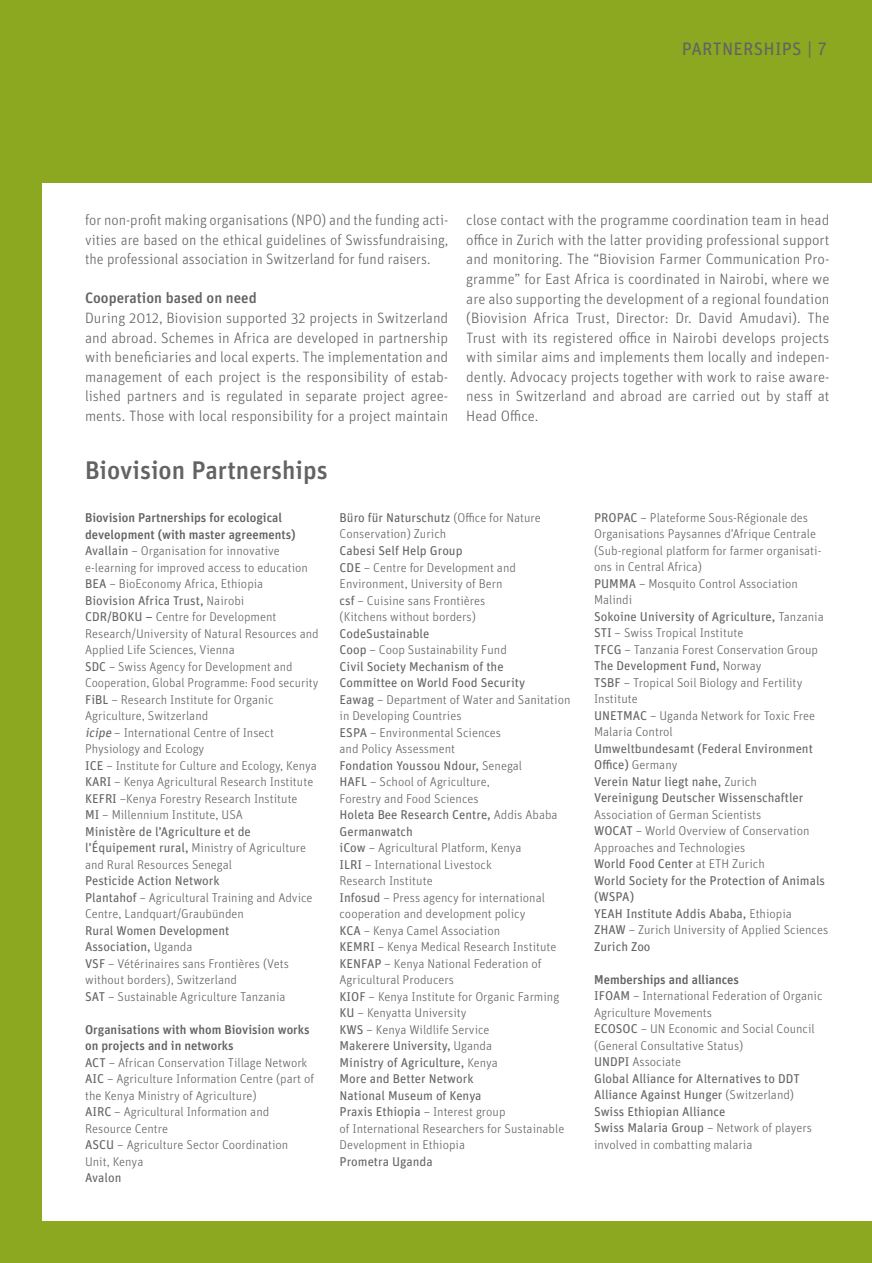
<style>
.page{position:relative;width:872px;height:1263px;background:#8ba820}
.page>*{position:absolute;margin:0;border:0;box-sizing:border-box;transform-origin:0 0}
.t1{font:500 25.5px "Unit OT";color:#646363}
.t2{font:18px "Unit OT";letter-spacing:.015em;color:#646363}
.t3{font:300 15px/19.5px "Unit OT";color:#646363;text-align:justify}
.t4{font:500 15px "Unit OT";color:#646363}
.t5{font:300 12.75px/16.5px "Unit OT";color:#646363}
.t6{font:12.75px/16.5px "Unit OT";color:#646363}
.s1{font-weight:500}
.s2{font-weight:400}
.s3{font-weight:400;font-style:italic}
.s4{font-weight:300}
</style>
<div class="page">
<div style="left:43px;top:183px;width:829px;height:1037px;background:#fff"></div>
<h2 class="t2" style="left:682px;top:39px;width:147px">PARTNE RSHIPS | 7</h2>
<p class="t3" style="left:85px;top:211px;width:365px">for non-profit making organisations (NPO) and the funding acti&shy;vities are based on the ethical guidelines of Swissfundraising, the professional association in Switzerland for fund raisers.</p>
<p class="t4" style="left:85px;top:289px;width:173px">Cooperation based on need</p>
<p class="t3" style="left:85px;top:308px;width:365px">During 2012, Biovision supported 32 projects in Switzerland and abroad. Schemes in Africa are developed in partnership with beneficiaries and local experts. The implementation and management of each project is the responsibility of estab&shy;lished partners and is regulated in separate project agree&shy;ments. Those with local responsibility for a project maintain</p>
<p class="t3" style="left:466px;top:211px;width:365px">close contact with the programme coordination team in head office in Zurich with the latter providing professional support and monitoring. The “Biovision Farmer Communication Pro&shy;gramme” for East Africa is coordinated in Nairobi, where we are also supporting the development of a regional foundation (Biovision Africa Trust, Director: Dr. David Amudavi). The Trust with its registered office in Nairobi develops projects with similar aims and implements them locally and indepen&shy;dently. Advocacy projects together with work to raise aware&shy;ness in Switzerland and abroad are carried out by staff at Head Office.</p>
<h1 class="t1" style="left:85px;top:455px;width:244px">Biovision Partnerships</h1>
<p class="t5" style="left:85px;top:509px;width:235px"><span class="s1">Biovision Partnerships for ecological development (with master agreements)<br></span><span class="s2">Avallain</span> – Organisation for innovative e-learning for improved access to education <span class="s2">BEA</span> – BioEconomy Africa, Ethiopia<br><span class="s2">Biovision Africa Trust,</span> Nairobi<br><span class="s2">CDR/BOKU –</span> Centre for Development Research/University of Natural Resources and Applied Life Sciences, Vienna<br><span class="s2">SDC</span> – Swiss Agency for Development and Cooperation, Global Programme: Food security <span class="s2">FiBL</span> – Research Institute for Organic Agriculture, Switzerland<br><span class="s3">icipe</span> – International Centre of Insect Physiology and Ecology<br><span class="s2">ICE</span> – Institute for Culture and Ecology, Kenya <span class="s2">KARI</span> – Kenya Agricultural Research Institute <span class="s2">KE FRI</span> –Kenya Forestry Research Institute<br><span class="s2">MI</span> – Millennium Institute, USA<br><span class="s2">Ministère de l’Agriculture et de l’Équipement rural,</span> Ministry of Agriculture and Rural Resources Senegal</p>
<p class="t5" style="left:85px;top:872px;width:229px"><span class="s2">Pesticide Action N etwork<br>Plantahof</span> – Agricultural Training and Advice<br>Centre, Landquart/Graubünden</p>
<p class="t5" style="left:85px;top:922px;width:205px"><span class="s2">Rural Women Development<br>Association,</span> Uganda<br><span class="s2">VSF</span> – Vétérinaires sans Frontières (Vets without borders), Switzerland<br><span class="s2">SAT</span> – Sustainable Agriculture Tanzania</p>
<p class="t5" style="left:85px;top:1021px;width:231px"><span class="s1">Organisations with whom Biovision works on projects and in networks<br></span><span class="s2">ACT</span> – African Conservation Tillage Network <span class="s2">AIC</span> – Agriculture Information Centre (part of the Kenya Ministry of Agriculture)<br><span class="s2">AIRC</span> – Agricultural Information and Resource Centre<br><span class="s2">ASCU</span> – Agriculture Sector Coordination Unit, Kenya</p>
<p class="t6" style="left:85px;top:1169px;width:38px">Avalon</p>
<p class="t5" style="left:339px;top:509px;width:203px"><span class="s2">Büro für Naturschutz</span> (Office for Nature<br>Conservation) Zurich</p>
<p class="t5" style="left:339px;top:542px;width:178px"><span class="s2">Cabesi Self Help Group<br>CDE</span> – Centre for Development and<br>Environment, University of Bern <span class="s2">csf</span> – Cuisine sans Frontières (Kitchens without borders)</p>
<p class="t5" style="left:339px;top:625px;width:232px"><span class="s2">CodeSustainable<br>Coop</span> – Coop Sustainability Fund<br><span class="s2">Civil Society M echanism of the<br>Committee on World Food Security<br>Eawag</span> – Department of Water and Sanitation in Developing Countries<br><span class="s2">ESPA</span> – Environmental Sciences<br>and Policy Assessment<br><span class="s2">Fondation Youssou Ndour,</span> Senegal<br><span class="s2">HAFL</span> – School of Agriculture,<br>Forestry and Food Sciences<br><span class="s2">Holeta Bee Research Centre,</span> Addis Ababa<br><span class="s2">Germanwatch<br>iCow</span> – Agricultural Platform, Kenya<br><span class="s2">ILRI</span> – International Livestock<br>Research Institute<br><span class="s2">Infosud</span> – Press agency for international cooperation and development policy<br><span class="s2">KCA</span> – Kenya Camel Association<br><span class="s2">KEM RI</span> – Kenya Medical Research Institute<br><span class="s2">KEN FAP</span> – Kenya National Federation of<br>Agricultural Producers<br><span class="s2">KIOF</span> – Kenya Institute for Organic Farming<br><span class="s2">KU</span> – Kenyatta University<br><span class="s2">KWS</span> – Kenya Wildlife Service<br><span class="s2">M akerere U niversity,</span> Uganda<br><span class="s2">Ministry of Agriculture,</span> Kenya<br><span class="s2">M ore and Better N etwork<br>National M useum of Kenya<br>Praxis Ethiopia</span> – Interest group<br>of International Researchers for Sustainable<br>Development in Ethiopia</p>
<p class="t6" style="left:339px;top:1153px;width:95px">Prometra Uganda</p>
<p class="t5" style="left:594px;top:509px;width:229px"><span class="s2">PROPAC</span> – Plateforme Sous-Régionale des Organisations Paysannes d’Afrique Centrale (Sub-regional platform for farmer organisati&shy;ons in Central Africa)</p>
<p class="t6" style="left:594px;top:575px;width:10px">PUMM</p>
<p class="t5" style="left:594px;top:575px;width:231px;text-indent:35px"><span class="s2">A</span> – Mosquito Control Association<br>Malindi<br><span class="s2">Sokoine U niversity of Agriculture,</span> Tanzania<br><span class="s2">STI</span> – Swiss Tropical Institute<br><span class="s2">TFCG</span> – Tanzania Forest Conservation Group<br><span class="s2">The Development Fund,</span> Norway<br><span class="s2">TSBF</span> – Tropical Soil Biology and Fertility<br>Institute</p>
<p class="t6" style="left:594px;top:707px;width:9px">UNETM</p>
<p class="t5" style="left:594px;top:707px;width:222px;text-indent:39px"><span class="s2">AC</span> – Uganda Network for Toxic Free<br>Malaria Control</p>
<p class="t6" style="left:594px;top:740px;width:220px">U mweltbundesamt (Federal Environment<br>Office) <span class="s4">Germany<br></span>Verein Natur liegt nahe, <span class="s4">Zurich<br></span>Vereinigung Deutscher Wissenschaftler</p>
<p class="t5" style="left:594px;top:806px;width:236px">Association of German Scientists<br><span class="s2">WOCAT</span> – World Overview of Conservation<br>Approaches and Technologies<br><span class="s2">World Food Center</span> at ETH Zurich<br><span class="s2">World Society for the Protection of Animals (WSPA)<br>YEAH Institute Addis Ababa,</span> Ethiopia<br><span class="s2">ZHAW</span> – Zurich University of Applied Sciences<br><span class="s2">Zurich Zoo</span></p>
<p class="t5" style="left:594px;top:971px;width:230px"><span class="s1">Memberships and alliances<br></span><span class="s2">IFOAM</span> – International Federation of Organic<br>Agriculture Movements<br><span class="s2">ECOSOC</span> – UN Economic and Social Council (General Consultative Status)<br><span class="s2">UN DPI</span> Associate<br><span class="s2">Global Alliance for Alternatives to DDT<br>Alliance Against Hunger</span> (Switzerland)<br><span class="s2">Swiss Ethiopian Alliance<br>Swiss M alaria Group</span> – Network of players involved in combatting malaria</p>
</div>
